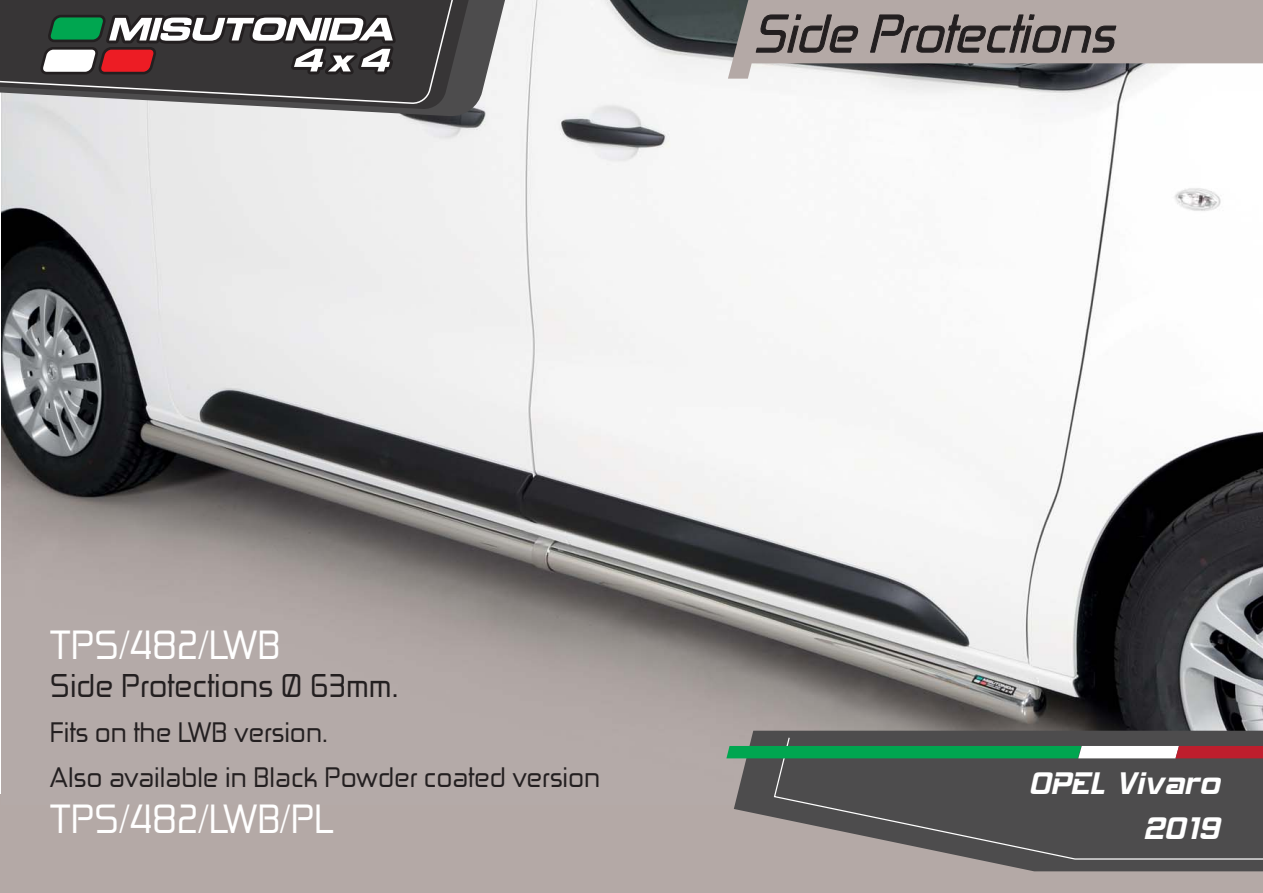
<style>
.page{position:relative;width:1263px;height:893px;background:#fff}
.page>*{position:absolute;margin:0;border:0;box-sizing:border-box;transform-origin:0 0}
.t1{font:italic 51px "Zekton Rg";color:#231f20}
.t2{font:39px "Zekton Rg";color:#fff}
.t3{font:37.5px/45px "Hemi Head 426";color:#fff;text-align:right}
.t4{font:31.5px "Zekton Rg";color:#231f20}
.t5{font:27px/45px "Zekton Rg";color:#231f20}
</style>
<div class="page">
<div style="left:0;top:794px;width:1263px;height:99px;background:#b4a9a6"></div>
<img style="left:1px;top:0;width:1262px;height:794px">
<svg style="left:1px;top:0;width:524px;height:117px;fill:#efefef"></svg>
<svg style="left:1px;top:0;width:491px;height:110px;background:#979697"></svg>
<svg style="left:734px;top:731px;width:529px;height:140px"></svg>
<svg style="left:773px;top:717px;width:490px;height:143px;background:#595758"></svg>
<svg style="left:0;top:0;width:479px;height:105px;background:#4e4c4d"></svg>
<svg style="left:40px;top:0;width:361px;height:80px"></svg>
<svg style="left:726px;top:746px;width:537px;height:12px"></svg>
<svg style="left:728px;top:0;width:535px;height:79px;background:#a49c9a"></svg>
<h1 class="t1" style="left:752px;top:16px;width:374px">Side Protections</h1>
<h2 class="t2" style="left:50px;top:631px;width:232px">TPS/482/LWB</h2>
<p class="t4" style="left:50px;top:674px;width:350px">Side Protections Ø 63mm.</p>
<p class="t5" style="left:50px;top:713px;width:552px">Fits on the LWB version.<br>Also available in Black Powder coated version</p>
<h2 class="t2" style="left:50px;top:805px;width:286px">TPS/482/LWB/PL</h2>
<h3 class="t3" style="left:1028px;top:764px;width:192px">OPEL Vivaro<br>2019</h3>
</div>
